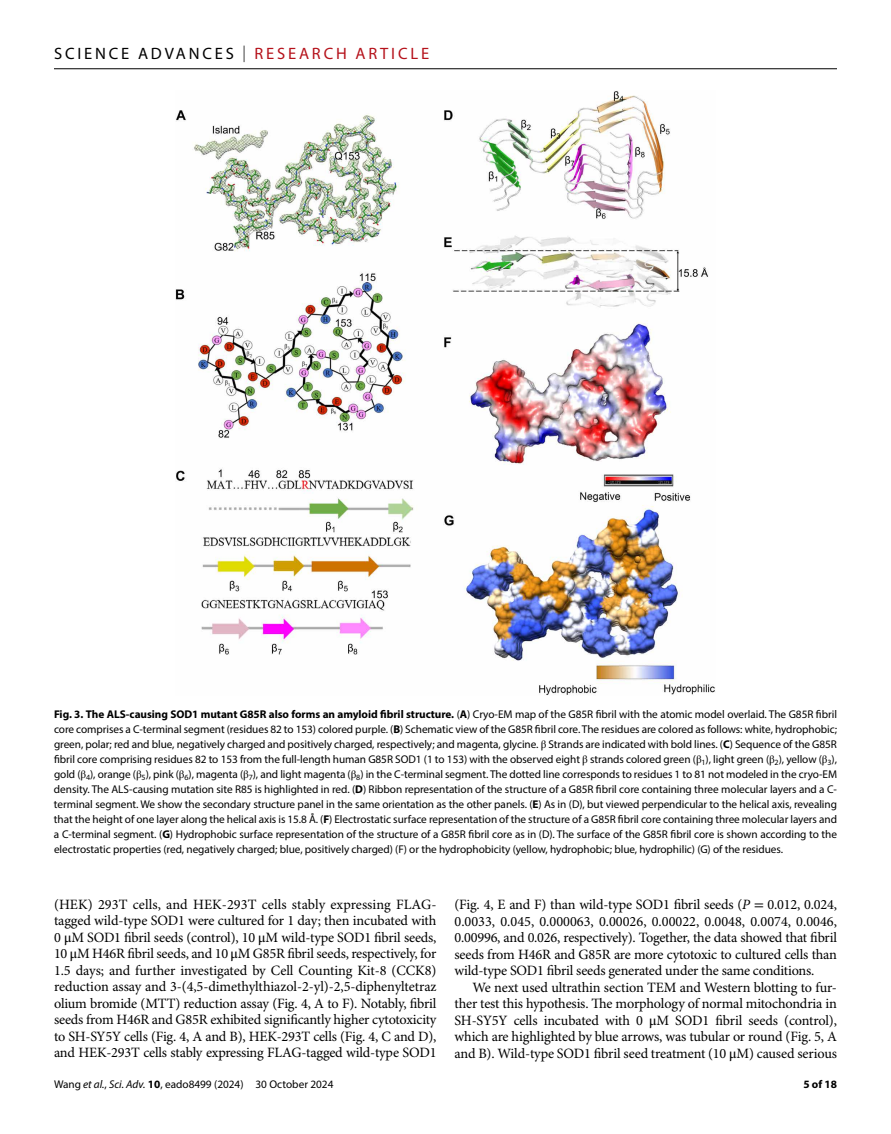
<style>
.page{position:relative;width:891px;height:1134px;background:#fff}
.page>*{position:absolute;margin:0;border:0;box-sizing:border-box;transform-origin:0 0}
.t1{font:16.5px "Myriad Pro";letter-spacing:.17em;color:#000}
.t2{font:14.25px/16.5px "Minion Pro";letter-spacing:-.015em;color:#000;text-align:justify}
.t3{font:11.25px/15px "Myriad Pro";letter-spacing:-.005em;color:#000;text-align:justify}
.t4{font:700 11.25px "Myriad Pro";color:#000}
.s1{font-weight:300}
.s2{color:#b5121b}
.s3{font-weight:700}
.s4{font-family:"STIX"}
.s5{font-style:italic}
</style>
<div class="page">
<hr style="left:54px;top:68px;width:783px;height:1px;background:#000">
<img style="left:175px;top:91px;width:540px;height:604px">
<h1 class="t1" style="left:54px;top:44px;width:376px">Science Adva nces <span class="s1">|</span> <span class="s2">Resear ch Ar ticle</span></h1>
<p class="t3" style="left:54px;top:706px;width:785px"><span class="s3">Fig. 3. The ALS-causing SOD1 mutant G85R also forms an amyloid fibril structure.</span> (<span class="s3">A</span>) Cryo--EM map of the G85R fibril with the atomic model overlaid. The G85R fibril core comprises a C-terminal segment (residues 82 to 153) colored purple. (<span class="s3">B</span>) Schematic view of the G85R fibril core. The residues are colored as follows: white, hydrophobic; green, polar; red and blue, negatively charged and positively charged, respectively; and magenta, glycine. <span class="s4">β</span> Strands are indicated with bold lines. (<span class="s3">C</span>) Sequence of the G85R fibril core comprising residues 82 to 153 from the full-length human G85R SOD1 (1 to 153) with the observed eight <span class="s4">β</span> strands colored green (<span class="s4">β</span><sub>1</sub>), light green (<span class="s4">β</span><sub>2</sub>), yellow (<span class="s4">β</span><sub>3</sub>), gold (<span class="s4">β</span><sub>4</sub>), orange (<span class="s4">β</span><sub>5</sub>), pink (<span class="s4">β</span><sub>6</sub>), magenta (<span class="s4">β</span><sub>7</sub>), and light magenta (<span class="s4">β</span><sub>8</sub>) in the C-terminal segment. The dotted line corresponds to residues 1 to 81 not modeled in the cryo--EM density. The ALS-causing mutation site R85 is highlighted in red. (<span class="s3">D</span>) Ribbon representation of the structure of a G85R fibril core containing three molecular layers and a C&shy;terminal segment. We show the secondary structure panel in the same orientation as the other panels. (<span class="s3">E</span>) As in (D), but viewed perpendicular to the helical axis, revealing that the height of one layer along the helical axis is 15.8 Å. (<span class="s3">F</span>) Electrostatic surface representation of the structure of a G85R fibril core containing three molecular layers and a C-terminal segment. (<span class="s3">G</span>) Hydrophobic surface representation of the structure of a G85R fibril core as in (D). The surface of the G85R fibril core is shown according to the electrostatic properties (red, negatively charged; blue, positively charged) (F) or the hydrophobicity (yellow, hydrophobic; blue, hydrophilic) (G) of the residues.</p>
<p class="t2" style="left:54px;top:896px;width:384px">(HEK) 293T cells, and HEK-293T cells stably expressing FLAG&shy;tagged wild-type SOD1 were cultured for 1 day; then incubated with 0 <span class="s4">μ</span>M SOD1 fibril seeds (control), 10 <span class="s4">μ</span>M wild-type SOD1 fibril seeds, 10 <span class="s4">μ</span>M H46R fibril seeds, and 10 <span class="s4">μ</span>M G85R fibril seeds, respectively, for 1.5 days; and further investigated by Cell Counting Kit-8 (CCK8) reduction assay and 3-(4,5-dimethylthiazol-2-yl)-2,5-diphenyltetraz olium bromide (MTT) reduction assay (Fig. 4, A to F). Notably, fibril seeds from H46R and G85R exhibited significantly higher cytotoxicity to SH-SY5Y cells (Fig. 4, A and B), HEK-293T cells (Fig. 4, C and D), and HEK-293T cells stably expressing FLAG-tagged wild-type SOD1</p>
<p class="t2" style="left:455px;top:897px;width:384px">(Fig. 4, E and F) than wild-type SOD1 fibril seeds (<span class="s5">P</span> <span class="s4">=</span> 0.012, 0.024, 0.0033, 0.045, 0.000063, 0.00026, 0.00022, 0.0048, 0.0074, 0.0046, 0.00996, and 0.026, respectively). Together, the data showed that fibril seeds from H46R and G85R are more cytotoxic to cultured cells than wild-type SOD1 fibril seeds generated under the same conditions.</p>
<p class="t2" style="left:455px;top:979px;width:384px;text-indent:18px">We next used ultrathin section TEM and Western blotting to fur&shy;ther test this hypothesis. The morphology of normal mitochondria in SH-SY5Y cells incubated with 0 <span class="s4">μ</span>M SOD1 fibril seeds (control), which are highlighted by blue arrows, was tubular or round (Fig. 5, A and B). Wild-type SOD1 fibril seed treatment (10 <span class="s4">μ</span>M) caused serious</p>
<p class="t3" style="left:54px;top:1076px;width:281px">Wang <span class="s5">et al.</span>, <span class="s5">Sci. Adv.</span> <span class="s3">10</span>, eado8499 (2024) 30 October 2024</p>
<p class="t4" style="left:803px;top:1076px;width:35px">5 of 18</p>
</div>
